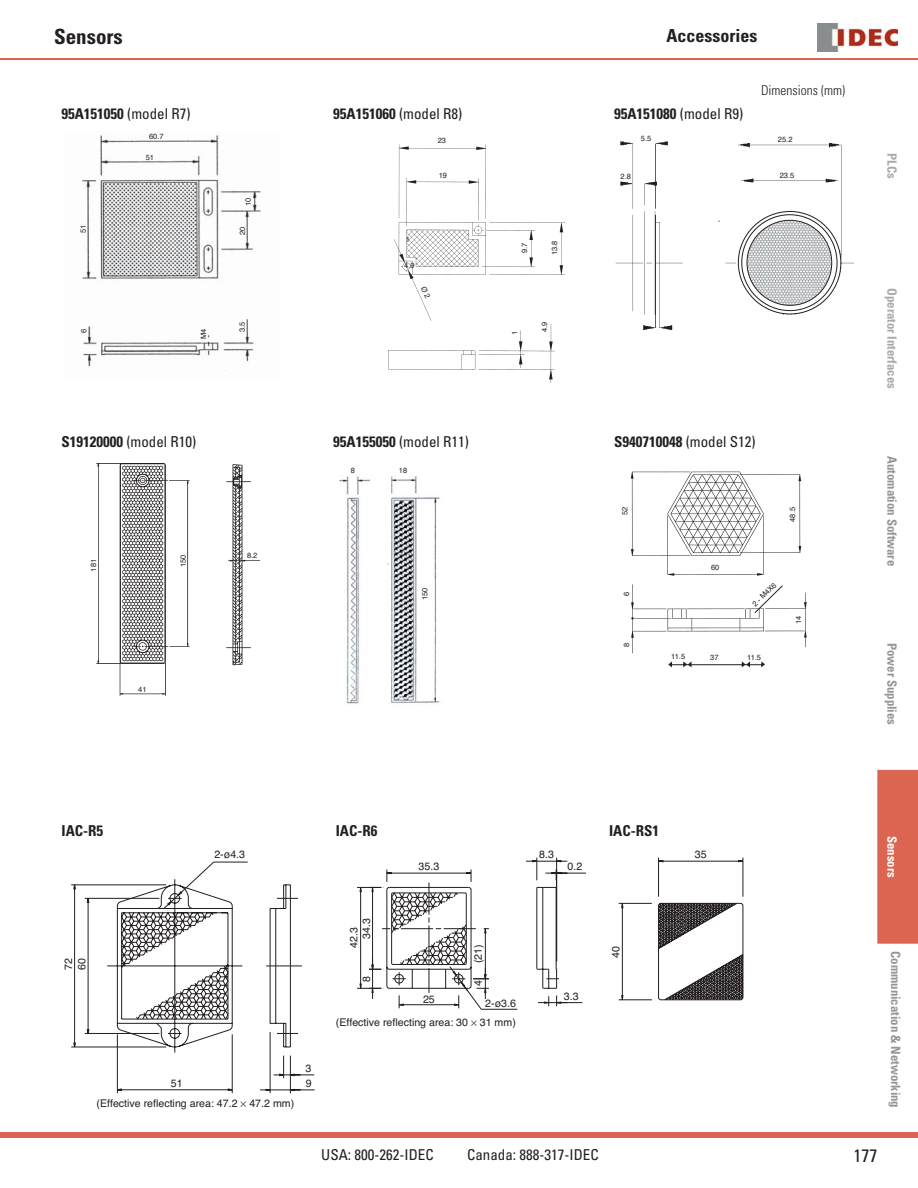
<style>
.page{position:relative;width:918px;height:1188px;background:#fff}
.page>*{position:absolute;margin:0;border:0;box-sizing:border-box;transform-origin:0 0}
.t1{font:700 condensed 21px "Univers LT Std";color:#231f20}
.t2{font:700 condensed 18px "Univers LT Std";color:#231f20}
.t3{font:condensed 18px "Univers LT Std";color:#231f20}
.t4{font:700 condensed 15px "Univers LT Std";color:#231f20}
.t5{font:condensed 15px "Univers LT Std";color:#231f20}
.t6{font:300 condensed 13.5px "Univers LT Std";color:#231f20}
.t7{font:700 condensed 12.75px "Univers LT Std";color:#939598}
.t8{font:700 condensed 12.75px "Univers LT Std";color:#a7a9ac}
.t9{font:700 condensed 12.75px "Univers LT Std";color:#fff}
.t10{font:10.65px/13.5px "Helvetica";color:#231f20}
.t11{font:7.5px "Helvetica";color:#231f20}
.s1{font-weight:400}
.s2{font-weight:700}
</style>
<div class="page">
<hr style="left:0;top:59px;width:918px;height:1px;background:#db6551">
<div style="left:0;top:1132px;width:918px;height:6px;background:#db6551"></div>
<img style="left:818px;top:24px;width:80px;height:27px">
<div style="left:878px;top:770px;width:40px;height:174px;background:#db6551"></div>
<img style="left:82px;top:135px;width:179px;height:232px">
<img style="left:388px;top:324px;width:167px;height:59px">
<img style="left:394px;top:144px;width:172px;height:177px">
<img style="left:615px;top:141px;width:238px;height:189px">
<svg style="left:738px;top:211px;width:103px;height:103px"></svg>
<img style="left:96px;top:464px;width:165px;height:232px">
<img style="left:339px;top:476px;width:101px;height:228px">
<img style="left:630px;top:471px;width:177px;height:183px">
<svg style="left:668px;top:585px;width:115px;height:82px"></svg>
<svg style="left:71px;top:861px;width:244px;height:232px"></svg>
<svg style="left:357px;top:858px;width:229px;height:152px"></svg>
<svg style="left:619px;top:858px;width:125px;height:143px"></svg>
<svg style="left:421px;top:286px;width:10px;height:13px"></svg>
<p class="t1" style="left:54px;top:27px;width:70px">Sensors</p>
<p class="t2" style="left:667px;top:27px;width:92px">Accessories</p>
<p class="t6" style="left:761px;top:84px;width:85px">Dimensions (mm)</p>
<p class="t4" style="left:62px;top:107px;width:131px">95A151050 <span class="s1">(model R7)</span></p>
<p class="t4" style="left:333px;top:107px;width:131px">95A151060 <span class="s1">(model R8)</span></p>
<p class="t4" style="left:614px;top:107px;width:131px">95A151080 <span class="s1">(model R9)</span></p>
<p class="t11" style="left:149px;top:133px;width:16px">60.7</p>
<p class="t11" style="left:80px;top:233px;width:10px;rotate:-90deg">51</p>
<p class="t11" style="left:146px;top:155px;width:10px">51</p>
<p class="t11" style="left:245px;top:206px;width:10px;rotate:-90deg">10</p>
<p class="t11" style="left:239px;top:235px;width:10px;rotate:-90deg">20</p>
<p class="t11" style="left:81px;top:333px;width:6px;rotate:-90deg">6</p>
<p class="t11" style="left:239px;top:332px;width:12px;rotate:-90deg">3.5</p>
<p class="t11" style="left:200px;top:339px;width:12px;rotate:-90deg">M4</p>
<p class="t11" style="left:406px;top:237px;width:6px">1</p>
<p class="t11" style="left:404px;top:263px;width:12px">4.9</p>
<p class="t11" style="left:438px;top:138px;width:10px">23</p>
<p class="t11" style="left:439px;top:172px;width:10px">19</p>
<p class="t11" style="left:521px;top:253px;width:12px;rotate:-90deg">9.7</p>
<p class="t11" style="left:551px;top:255px;width:16px;rotate:-90deg">13.8</p>
<p class="t11" style="left:511px;top:335px;width:6px;rotate:-90deg">1</p>
<p class="t11" style="left:541px;top:332px;width:12px;rotate:-90deg">4.9</p>
<p class="t11" style="left:641px;top:135px;width:12px">5.5</p>
<p class="t11" style="left:621px;top:174px;width:12px">2.8</p>
<p class="t11" style="left:778px;top:136px;width:16px">25.2</p>
<p class="t11" style="left:780px;top:173px;width:16px">23.5</p>
<p class="t5" style="left:62px;top:434px;width:136px"><span class="s2">S19120000</span> (model R10)</p>
<p class="t5" style="left:333px;top:434px;width:137px"><span class="s2">95A155050</span> (model R11)</p>
<p class="t4" style="left:614px;top:434px;width:143px">S940710048 <span class="s1">(model S12)</span></p>
<p class="t11" style="left:351px;top:467px;width:6px">8</p>
<p class="t11" style="left:399px;top:467px;width:10px">18</p>
<p class="t11" style="left:90px;top:572px;width:14px;rotate:-90deg">181</p>
<p class="t11" style="left:180px;top:567px;width:14px;rotate:-90deg">150</p>
<p class="t11" style="left:138px;top:686px;width:10px">41</p>
<p class="t11" style="left:247px;top:552px;width:12px">8.2</p>
<p class="t11" style="left:422px;top:600px;width:14px;rotate:-90deg">150</p>
<p class="t11" style="left:622px;top:515px;width:10px;rotate:-90deg">52</p>
<p class="t11" style="left:789px;top:522px;width:16px;rotate:-90deg">48.5</p>
<p class="t11" style="left:623px;top:596px;width:6px;rotate:-90deg">6</p>
<p class="t11" style="left:623px;top:647px;width:6px;rotate:-90deg">8</p>
<p class="t11" style="left:711px;top:564px;width:10px">60</p>
<p class="t11" style="left:751px;top:603px;width:32px;rotate:-45deg">2 - M4X6</p>
<p class="t11" style="left:671px;top:653px;width:16px">11.5</p>
<p class="t11" style="left:747px;top:654px;width:16px">11.5</p>
<p class="t11" style="left:710px;top:654px;width:10px">37</p>
<p class="t11" style="left:795px;top:624px;width:10px;rotate:-90deg">14</p>
<p class="t8" style="left:898px;top:153px;width:27px;rotate:90deg">PLCs</p>
<p class="t8" style="left:898px;top:288px;width:102px;rotate:90deg">Operator Interfaces</p>
<p class="t7" style="left:898px;top:456px;width:111px;rotate:90deg">Automation Software</p>
<p class="t7" style="left:898px;top:643px;width:84px;rotate:90deg">Power Supplies</p>
<p class="t4" style="left:62px;top:823px;width:43px">IAC-R5</p>
<p class="t4" style="left:336px;top:823px;width:43px">IAC-R6</p>
<p class="t4" style="left:609px;top:823px;width:52px">IAC-RS1</p>
<p class="t10" style="left:214px;top:849px;width:32px">2-ø4.3</p>
<p class="t10" style="left:539px;top:849px;width:16px">8.3</p>
<p class="t10" style="left:419px;top:861px;width:22px">35.3</p>
<p class="t10" style="left:567px;top:861px;width:16px">0.2</p>
<p class="t10" style="left:695px;top:849px;width:13px">35</p>
<p class="t9" style="left:898px;top:836px;width:43px;rotate:90deg">Sensors</p>
<p class="t10" style="left:63px;top:970px;width:13px;rotate:-90deg">72<br>60</p>
<p class="t10" style="left:171px;top:1077px;width:13px">51</p>
<p class="t10" style="left:96px;top:1097px;width:199px">(Effective reflecting area: 47.2 47.2 mm)</p>
<p class="t10" style="left:305px;top:1062px;width:8px;line-height:15px">3<br>9</p>
<p class="t10" style="left:361px;top:939px;width:22px;rotate:-90deg">34.3</p>
<p class="t10" style="left:348px;top:948px;width:22px;rotate:-90deg">42.3</p>
<p class="t10" style="left:361px;top:982px;width:7px;rotate:-90deg">8</p>
<p class="t10" style="left:423px;top:993px;width:13px">25</p>
<p class="t10" style="left:472px;top:963px;width:20px;rotate:-90deg">(21)</p>
<p class="t10" style="left:472px;top:986px;width:7px;rotate:-90deg">4</p>
<p class="t10" style="left:485px;top:998px;width:32px">2-ø3.6</p>
<p class="t10" style="left:336px;top:1016px;width:182px">(Effective reflecting area: 30 31 mm)</p>
<p class="t10" style="left:564px;top:990px;width:16px">3.3</p>
<p class="t10" style="left:610px;top:958px;width:13px;rotate:-90deg">40</p>
<p class="t7" style="left:902px;top:951px;width:158px;rotate:90deg">Communication &amp; Networking</p>
<p class="t5" style="left:321px;top:1148px;width:114px">USA: 800-262-IDEC</p>
<p class="t5" style="left:467px;top:1148px;width:133px">Canada: 888-317-IDEC</p>
<p class="t3" style="left:854px;top:1147px;width:25px">177</p>
</div>
